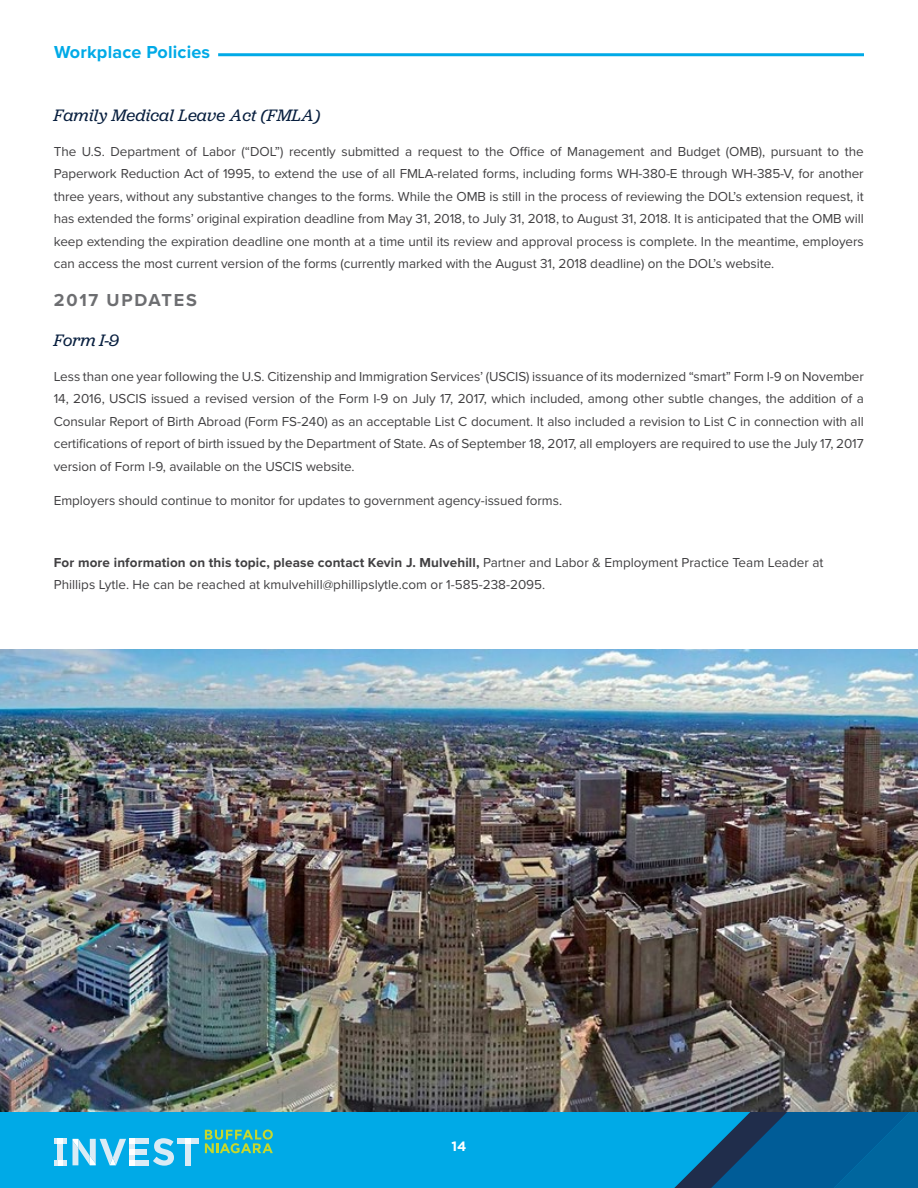
<style>
.page{position:relative;width:918px;height:1188px;background:#fff}
.page>*{position:absolute;margin:0;border:0;box-sizing:border-box;transform-origin:0 0}
.t1{font:700 18px "Proxima Nova";letter-spacing:.01em;color:#00aae7}
.t2{font:700 18px "Proxima Nova";letter-spacing:.1em;color:#6d6e71}
.t3{font:italic 17.25px "Jubilat";letter-spacing:.01em;color:#081f3f}
.t4{font:13.5px/22.5px "Proxima Nova";letter-spacing:-.005em;color:#414042;text-align:justify}
.t5{font:700 13.5px "Gotham";color:#fff}
.s1{font-weight:700}
</style>
<div class="page">
<div style="left:0;top:1112px;width:918px;height:76px;background:#00aae7"></div>
<svg style="left:674px;top:1112px;width:244px;height:76px"></svg>
<div style="left:135px;top:1150px;width:12px;height:5px;background:#daebf5"></div>
<div style="left:135px;top:1139px;width:13px;height:5px;background:#daebf5"></div>
<div style="left:135px;top:1160px;width:14px;height:5px;background:#daebf5"></div>
<div style="left:191px;top:1139px;width:8px;height:5px;background:#daebf5"></div>
<svg style="left:153px;top:1138px;width:38px;height:28px"></svg>
<div style="left:57px;top:1144px;width:6px;height:16px;background:#daebf5"></div>
<svg style="left:54px;top:1139px;width:12px;height:5px"></svg>
<svg style="left:72px;top:1139px;width:63px;height:26px"></svg>
<svg style="left:54px;top:1160px;width:12px;height:5px"></svg>
<svg style="left:205px;top:1129px;width:68px;height:24px"></svg>
<hr style="left:218px;top:53px;width:646px;height:3px;background:#00aae7">
<img style="left:0;top:649px;width:918px;height:463px">
<h1 class="t1" style="left:54px;top:42px;width:158px">Workplace Policies</h1>
<p class="t3" style="left:54px;top:105px;width:268px">Family Medical Leave Act (FMLA)</p>
<p class="t4" style="left:54px;top:140px;width:812px">The U.S. Department of Labor (“DOL”) recently submitted a request to the Office of Management and Budget (OMB), pursuant to the Paperwork Reduction Act of 1995, to extend the use of all FMLA-related forms, including forms WH-380-E through WH-385-V, for another three years, without any substantive changes to the forms. While the OMB is still in the process of reviewing the DOL’s extension request, it has extended the forms’ original expiration deadline from May 31, 2018, to July 31, 2018, to August 31, 2018. It is anticipated that the OMB will keep extending the expiration deadline one month at a time until its review and approval process is complete. In the meantime, employers can access the most current version of the forms (currently marked with the August 31, 2018 deadline) on the DOL’s website.</p>
<h1 class="t2" style="left:54px;top:289px;width:145px">2017 UPDATES</h1>
<p class="t3" style="left:54px;top:330px;width:67px">Form I-9</p>
<p class="t4" style="left:54px;top:365px;width:812px">Less than one year following the U.S. Citizenship and Immigration Services’ (USCIS) issuance of its modernized “smart” Form I-9 on November 14, 2016, USCIS issued a revised version of the Form I-9 on July 17, 2017, which included, among other subtle changes, the addition of a Consular Report of Birth Abroad (Form FS-240) as an acceptable List C document. It also included a revision to List C in connection with all certifications of report of birth issued by the Department of State. As of September 18, 2017, all employers are required to use the July 17, 2017 version of Form I-9, available on the USCIS website.</p>
<p class="t4" style="left:54px;top:490px;width:510px">Employers should continue to monitor for updates to government agency-issued forms.</p>
<p class="t4" style="left:54px;top:551px;width:771px"><span class="s1">For more information on this topic, please contact Kevin J. Mulvehill,</span> Partner and Labor &amp; Employment Practice Team Leader at<br>Phillips Lytle. He can be reached at kmulvehill@phillipslytle.com or 1-585-238-2095.</p>
<p class="t5" style="left:452px;top:1139px;width:16px">14</p>
</div>
